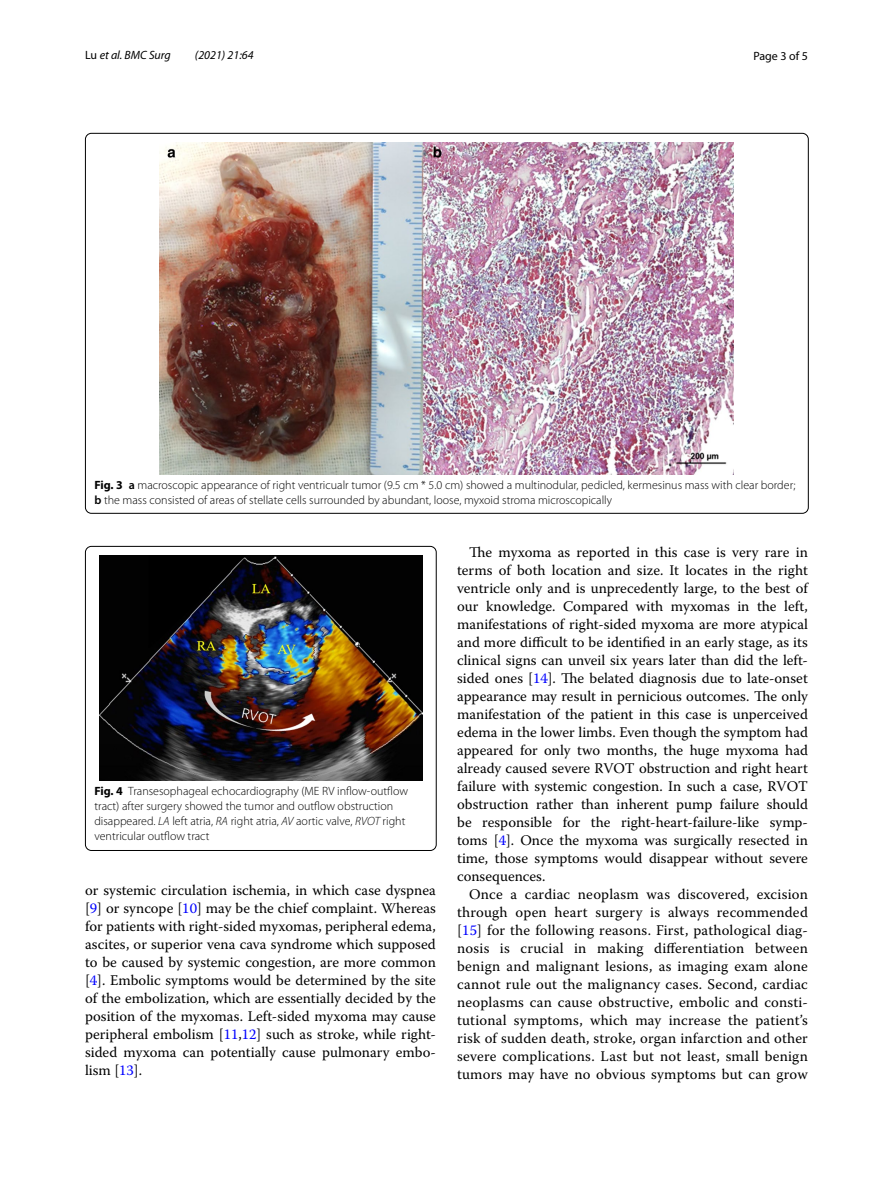
<style>
.page{position:relative;width:893px;height:1187px;background:#fff}
.page>*{position:absolute;margin:0;border:0;box-sizing:border-box;transform-origin:0 0}
.t1{font:14.7px/18px "Warnock Pro";color:#000;text-align:justify}
.t2{font:300 12px/15px "Myriad Pro";color:#000}
.t3{font:italic 12px "Myriad Pro";color:#000}
.t4{font:12px "Myriad Pro";color:#000}
.s1{font-style:normal}
.s2{font-weight:700}
.s3{font-weight:600}
.s4{font-style:italic}
.s5{color:#00f}
</style>
<div class="page">
<img style="left:160px;top:142px;width:574px;height:332px">
<img style="left:99px;top:555px;width:323px;height:225px">
<div style="left:85px;top:546px;width:351px;height:304px;border:1px solid #000;border-radius:6px"></div>
<p class="t3" style="left:85px;top:48px;width:87px"><span class="s1">Lu</span> et al. BMC Surg</p>
<p class="t3" style="left:195px;top:48px;width:60px">(2021) 21:64</p>
<p class="t4" style="left:753px;top:48px;width:56px">Page 3 of 5</p>
<p class="t2" style="left:94px;top:478px;width:703px"><span class="s2">Fig. 3</span> <span class="s3">a</span> macroscopic appearance of right ventricualr tumor (9.5 cm * 5.0 cm) showed a multinodular, pedicled, kermesinus mass with clear border; <span class="s3">b</span> the mass consisted of areas of stellate cells surrounded by abundant, loose, myxoid stroma microscopically</p>
<p class="t2" style="left:94px;top:784px;width:315px"><span class="s2">Fig. 4</span> Transesophageal echocardiography (ME RV inflow-outflow tract) after surgery showed the tumor and outflow obstruction disappeared. <span class="s4">LA</span> left atria, <span class="s4">RA</span> right atria, <span class="s4">AV</span> aortic valve, <span class="s4">RVOT</span> right ventricular outflow tract</p>
<p class="t1" style="left:85px;top:880px;width:352px">or systemic circulation ischemia, in which case dyspnea [<span class="s5">9</span>] or syncope [<span class="s5">10</span>] may be the chief complaint. Whereas for patients with right-sided myxomas, peripheral edema, ascites, or superior vena cava syndrome which supposed to be caused by systemic congestion, are more common [<span class="s5">4</span>]. Embolic symptoms would be determined by the site of the embolization, which are essentially decided by the position of the myxomas. Left-sided myxoma may cause peripheral embolism [<span class="s5">11</span>,<span class="s5">12</span>] such as stroke, while right&shy;sided myxoma can potentially cause pulmonary embo&shy;lism [<span class="s5">13</span>].</p>
<p class="t1" style="left:457px;top:542px;width:352px;text-indent:12px">The myxoma as reported in this case is very rare in terms of both location and size. It locates in the right ventricle only and is unprecedently large, to the best of our knowledge. Compared with myxomas in the left, manifestations of right-sided myxoma are more atypical and more difficult to be identified in an early stage, as its clinical signs can unveil six years later than did the left&shy;sided ones [<span class="s5">14</span>]. The belated diagnosis due to late-onset appearance may result in pernicious outcomes. The only manifestation of the patient in this case is unperceived edema in the lower limbs. Even though the symptom had appeared for only two months, the huge myxoma had already caused severe RVOT obstruction and right heart failure with systemic congestion. In such a case, RVOT obstruction rather than inherent pump failure should be responsible for the right-heart-failure-like symp&shy;toms [<span class="s5">4</span>]. Once the myxoma was surgically resected in time, those symptoms would disappear without severe consequences.</p>
<p class="t1" style="left:457px;top:884px;width:352px;text-indent:12px">Once a cardiac neoplasm was discovered, excision through open heart surgery is always recommended [<span class="s5">15</span>] for the following reasons. First, pathological diag&shy;nosis is crucial in making differentiation between benign and malignant lesions, as imaging exam alone cannot rule out the malignancy cases. Second, cardiac neoplasms can cause obstructive, embolic and consti&shy;tutional symptoms, which may increase the patient’s risk of sudden death, stroke, organ infarction and other severe complications. Last but not least, small benign tumors may have no obvious symptoms but can grow</p>
</div>
